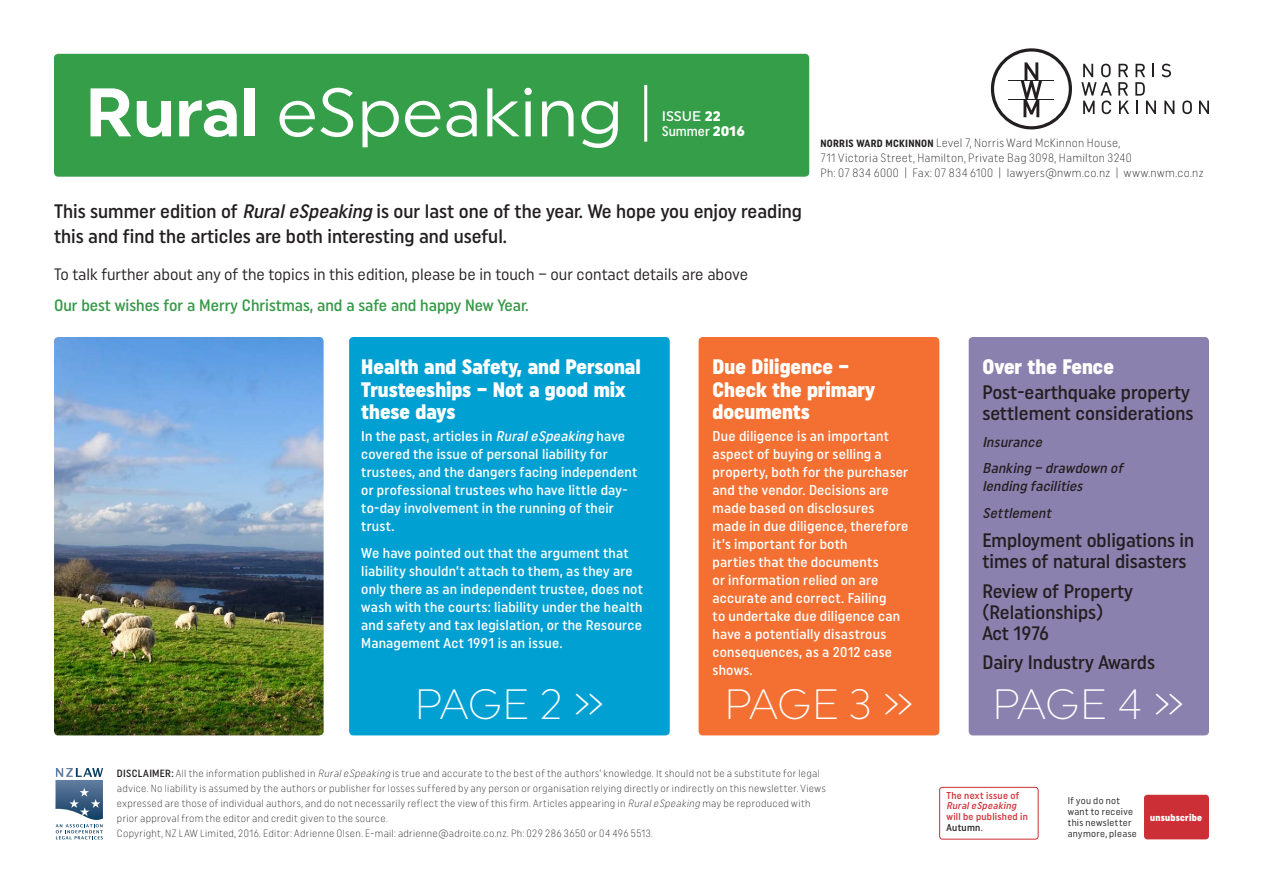
<style>
.page{position:relative;width:1263px;height:893px;background:#fff}
.page>*{position:absolute;margin:0;border:0;box-sizing:border-box;transform-origin:0 0}
.t1{font:68.55px "Uniform";color:#fff}
.t2{font:300 42.3px "Uniform";letter-spacing:-.02em;color:#fff}
.t3{font:900 21px/22.5px "Uniform Condensed";color:#fff}
.t4{font:500 19.5px/21px "Uniform Condensed";color:#231f20}
.t5{font:16.5px "Uniform Condensed";color:#231f20}
.t6{font:500 16.5px "Uniform Condensed";color:#369948}
.t7{font:500 14.25px/18px "Uniform Condensed";letter-spacing:.015em;color:#fff}
.t8{font:italic 500 14.25px/26.5px "Uniform Condensed";color:#231f20}
.t9{font:500 13.95px "Uniform Condensed";color:#fff}
.t10{font:500 13.95px "Uniform";color:#fff}
.t11{font:300 12px/15px "Uniform Condensed";letter-spacing:.025em;color:#231f20}
.t12{font:300 10.5px/15px "Uniform Condensed";letter-spacing:.025em;color:#231f20}
.t13{font:500 10.05px/10.9px "Uniform Condensed";letter-spacing:.03em;color:#cd2f36}
.t14{font:italic 500 10.05px "Uniform Condensed";color:#cd2f36}
.t15{font:9.75px/11.1px "Uniform Condensed";letter-spacing:.03em;color:#231f20}
.t16{font:900 9.75px "Uniform Condensed";letter-spacing:.025em;color:#fff}
.s1{font-weight:700}
.s2{font-weight:900}
.s3{font-family:"Uniform";font-weight:900}
.s4{font-style:italic}
.s5{font-weight:700;font-size:10.5px}
.s6{font-weight:500}
.s7{color:#231f20}
</style>
<div class="page">
<div style="left:1144px;top:795px;width:65px;height:44px;background:#cd2f36;border-radius:3px"></div>
<div style="left:969px;top:337px;width:240px;height:398px;background:#8a81af;border-radius:4px"></div>
<div style="left:699px;top:337px;width:240px;height:398px;background:#f37032;border-radius:4px"></div>
<div style="left:349px;top:337px;width:321px;height:398px;background:#00a0d2;border-radius:4px"></div>
<svg style="left:55px;top:768px;width:48px;height:71px"></svg>
<div style="left:939px;top:787px;width:99px;height:52px;border:1px solid #cd2f36;border-radius:3px"></div>
<div style="left:54px;top:54px;width:755px;height:123px;background:#349e49;border-radius:4px"></div>
<hr style="left:644px;top:85px;width:3px;height:57px;background:#fff">
<img style="left:54px;top:337px;width:270px;height:398px">
<svg style="left:1081px;top:64px;width:31px;height:50px"></svg>
<svg style="left:1118px;top:64px;width:11px;height:50px"></svg>
<svg style="left:1135px;top:64px;width:39px;height:50px"></svg>
<svg style="left:1182px;top:100px;width:10px;height:14px"></svg>
<svg style="left:1199px;top:101px;width:10px;height:13px"></svg>
<svg style="left:991px;top:48px;width:81px;height:81px"></svg>
<hr style="left:1009px;top:80px;width:45px;height:1px;background:#231f20">
<hr style="left:1009px;top:99px;width:45px;height:1px;background:#231f20">
<h1 class="t1" style="left:85px;top:71px;width:540px"><span class="s1">Rural</span> eSpeaking</h1>
<p class="t10" style="left:662px;top:108px;width:60px">ISSUE <span class="s2">22</span></p>
<p class="t9" style="left:662px;top:123px;width:85px">Summer <span class="s3">2016</span></p>
<h3 class="t4" style="left:54px;top:198px;width:750px;line-height:25.5px">This summer edition of <span class="s4">RuraleSpeaking</span> is our last one of the year. We hope you enjoy reading this and find the articles are both interesting and useful.</h3>
<p class="t5" style="left:54px;top:264px;width:696px">To talk further about any of the topics in this edition, please be in touch – our contact details are above</p>
<p class="t6" style="left:54px;top:296px;width:476px">Our best wishes for a Merry Christmas, and a safe and happy New Year.</p>
<p class="t11" style="left:820px;top:135px;width:385px"><span class="s5">NORRIS WARD MCKINNON</span> Level 7, Norris Ward McKinnon House,<br>711 Victoria Street, Hamilton, Private Bag 3098, Hamilton 3240<br>Ph: 07 834 6000 | Fax: 07 834 6100 | lawyers@nwm.co.nz | www.nwm.co.nz</p>
<h3 class="t3" style="left:361px;top:355px;width:281px">Health and Safety, and Personal<br>Trusteeships – Not a good mix these days</h3>
<p class="t7" style="left:361px;top:427px;width:277px">In the past, articles in <span class="s4">RuraleSpeaking</span> have covered the issue of personal liability for trustees, and the dangers facing independent or professional trustees who have little day&shy;to-day involvement in the running of their trust.</p>
<p class="t7" style="left:361px;top:544px;width:283px">We have pointed out that the argument that liability shouldn’t attach to them, as they are only there as an independent trustee, does not wash with the courts: liability under the health and safety and tax legislation, or the Resource Management Act 1991 is an issue.</p>
<h3 class="t3" style="left:713px;top:355px;width:164px">Due Diligence –<br>Check the primary documents</h3>
<p class="t7" style="left:713px;top:427px;width:197px">Due diligence is an important aspect of buying or selling a property, both for the purchaser and the vendor. Decisions are made based on disclosures made in due diligence, therefore it’s important for both<br>parties that the documents<br>or information relied on are accurate and correct. Failing<br>to undertake due diligence can have a potentially disastrous consequences, as a 2012 case shows.</p>
<h2 class="t2" style="left:414px;top:679px;width:191px">PAGE 2 »</h2>
<h2 class="t2" style="left:724px;top:679px;width:191px">PAGE 3 »</h2>
<p class="t12" style="left:117px;top:766px;width:710px"><span class="s6">DISCLAIMER:</span> All the information published in <span class="s4">RuraleSpeaking</span>is true and accurate to the best of the authors’ knowledge. It should not be a substitute for legal advice. No liability is assumed by the authors or publisher for losses suffered by any person or organisation relying directly or indirectly on this newsletter. Views expressed are those of individual authors, and do not necessarily reflect the view of this firm. Articles appearing in <span class="s4">RuraleSpeaking</span> may be reproduced with prior approval from the editor and credit given to the source.<br>Copyright, NZ LAW Limited, 2016. Editor: Adrienne Olsen. E-mail: adrienne@adroite.co.nz. Ph: 029 286 3650 or 04 496 5513.</p>
<h3 class="t3" style="left:982px;top:355px;width:133px">Over the Fence</h3>
<h3 class="t4" style="left:982px;top:382px;width:212px">Post-earthquake property settlement considerations</h3>
<p class="t8" style="left:982px;top:428px;width:145px">Insurance<br>Banking – drawdown of</p>
<p class="t8" style="left:982px;top:473px;width:105px">lending facilities<br>Settlement</p>
<h3 class="t4" style="left:982px;top:530px;width:213px">Employment obligations in times of natural disasters</h3>
<h3 class="t4" style="left:982px;top:580px;width:152px">Review of Property (Relationships)<br>Act 1976</h3>
<h3 class="t4" style="left:982px;top:652px;width:174px">Dairy Industry Awards</h3>
<h2 class="t2" style="left:992px;top:679px;width:194px">PAGE 4 »</h2>
<p class="t13" style="left:946px;top:789px;width:74px">The next issue of</p>
<p class="t14" style="left:946px;top:800px;width:74px">RuraleSpeaking</p>
<p class="t13" style="left:946px;top:811px;width:83px">will be published in<br><span class="s7">Autumn</span>.</p>
<p class="t16" style="left:1150px;top:811px;width:53px">unsubscribe</p>
<p class="t15" style="left:1068px;top:795px;width:71px">If you do not want to receive this newsletter anymore, please</p>
</div>
